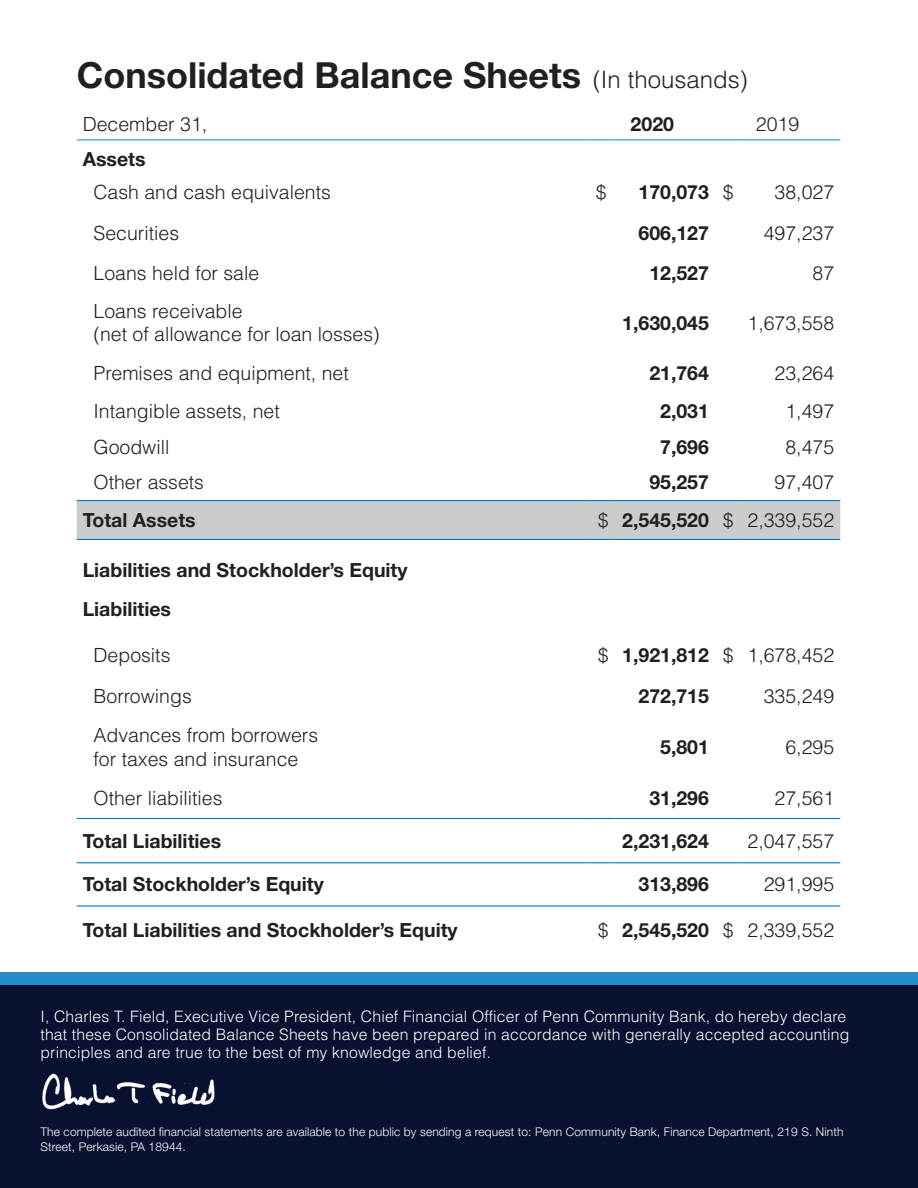
<style>
.page{position:relative;width:918px;height:1188px;background:#fff}
.page>*{position:absolute;margin:0;border:0;box-sizing:border-box;transform-origin:0 0}
.t1{font:700 36px "Helvetica Neue LT Std";color:#231f20}
.t2{font:300 19.5px/23.4px "Helvetica LT Std";color:#231f20}
.t3{font:700 19.5px "Helvetica Neue LT Std";color:#231f20}
.A_-_Main_Body_Text{font:300 15.75px/18px "Helvetica LT Std";letter-spacing:.01em;color:#fff}
.A_-_Main_Body_Text-2{font:300 12px/14.4px "Helvetica Neue LT Std";letter-spacing:.01em;color:#fff}
.s1{font-family:"Helvetica LT Std";font-weight:300;font-size:24px}
</style>
<div class="page">
<div style="left:0;top:972px;width:918px;height:14px;background:#278bc7"></div>
<hr style="left:77px;top:139px;width:513px;height:1px;background:#1c98ce">
<svg style="left:590px;top:139px;width:25px;height:1px"></svg>
<hr style="left:615px;top:139px;width:100px;height:1px;background:#1c98ce">
<svg style="left:715px;top:139px;width:25px;height:1px"></svg>
<hr style="left:740px;top:139px;width:100px;height:1px;background:#1c98ce">
<svg style="left:77px;top:500px;width:763px;height:40px;background:#c2c7cb"></svg>
<hr style="left:740px;top:539px;width:100px;height:1px;background:#0077bd">
<hr style="left:77px;top:818px;width:513px;height:1px;background:#0077bd">
<svg style="left:590px;top:818px;width:25px;height:1px"></svg>
<hr style="left:615px;top:818px;width:100px;height:1px;background:#0077bd">
<svg style="left:715px;top:818px;width:25px;height:1px"></svg>
<hr style="left:740px;top:818px;width:100px;height:1px;background:#0077bd">
<hr style="left:77px;top:862px;width:513px;height:1px;background:#0077bd">
<svg style="left:590px;top:862px;width:25px;height:1px"></svg>
<hr style="left:615px;top:862px;width:100px;height:1px;background:#0077bd">
<svg style="left:715px;top:862px;width:25px;height:1px"></svg>
<hr style="left:740px;top:862px;width:100px;height:1px;background:#0077bd">
<hr style="left:77px;top:905px;width:513px;height:2px;background:#0077bd">
<hr style="left:590px;top:905px;width:25px;height:2px;background:#0077bd">
<hr style="left:615px;top:905px;width:100px;height:2px;background:#0077bd">
<hr style="left:715px;top:905px;width:25px;height:2px;background:#0077bd">
<hr style="left:740px;top:905px;width:100px;height:2px;background:#0077bd">
<div style="left:0;top:986px;width:918px;height:202px;background:#081130"></div>
<img style="left:42px;top:1073px;width:173px;height:37px">
<p class="t1" style="left:77px;top:53px;width:673px">Consolidated Balance Sheets <span class="s1">(In thousands)</span></p>
<p class="t2" style="left:83px;top:112px;width:126px">December 31,</p>
<p class="t3" style="left:631px;top:112px;width:45px">2020</p>
<p class="t2" style="left:756px;top:112px;width:45px">2019</p>
<p class="t3" style="left:83px;top:147px;width:64px">Assets</p>
<p class="t2" style="left:94px;top:180px;width:239px">Cash and cash equivalents</p>
<p class="t2" style="left:596px;top:180px;width:12px">$</p>
<p class="t3" style="left:639px;top:180px;width:72px">170,073</p>
<p class="t2" style="left:723px;top:180px;width:12px">$</p>
<p class="t2" style="left:775px;top:180px;width:61px">38,027</p>
<p class="t2" style="left:94px;top:221px;width:87px">Securities</p>
<p class="t3" style="left:639px;top:221px;width:72px">606,127</p>
<p class="t2" style="left:764px;top:221px;width:72px">497,237</p>
<p class="t2" style="left:94px;top:261px;width:167px">Loans held for sale</p>
<p class="t3" style="left:649px;top:261px;width:61px">12,527</p>
<p class="t2" style="left:813px;top:261px;width:23px">87</p>
<p class="t2" style="left:94px;top:299px;width:151px">Loans receivable</p>
<p class="t2" style="left:94px;top:323px;width:288px">(net of allowance for loan losses)</p>
<p class="t3" style="left:622px;top:311px;width:88px">1,630,045</p>
<p class="t2" style="left:748px;top:311px;width:88px">1,673,558</p>
<p class="t2" style="left:94px;top:362px;width:257px">Premises and equipment, net</p>
<p class="t3" style="left:649px;top:361px;width:61px">21,764</p>
<p class="t2" style="left:775px;top:362px;width:61px">23,264</p>
<p class="t2" style="left:94px;top:399px;width:188px">Intangible assets, net</p>
<p class="t3" style="left:660px;top:399px;width:50px">2,031</p>
<p class="t2" style="left:785px;top:399px;width:50px">1,497</p>
<p class="t2" style="left:94px;top:435px;width:77px">Goodwill</p>
<p class="t3" style="left:660px;top:435px;width:50px">7,696</p>
<p class="t2" style="left:785px;top:435px;width:50px">8,475</p>
<p class="t2" style="left:94px;top:470px;width:112px">Other assets</p>
<p class="t3" style="left:649px;top:470px;width:61px">95,257</p>
<p class="t2" style="left:775px;top:470px;width:61px">97,407</p>
<p class="t3" style="left:83px;top:508px;width:115px">Total Assets</p>
<p class="t2" style="left:598px;top:508px;width:12px">$</p>
<p class="t3" style="left:622px;top:508px;width:88px">2,545,520</p>
<p class="t2" style="left:723px;top:508px;width:12px">$</p>
<p class="t2" style="left:748px;top:508px;width:88px">2,339,552</p>
<p class="t3" style="left:83px;top:558px;width:326px">Liabilities and Stockholder’s Equity</p>
<p class="t3" style="left:83px;top:597px;width:90px">Liabilities</p>
<p class="t2" style="left:94px;top:644px;width:78px">Deposits</p>
<p class="t2" style="left:598px;top:644px;width:12px">$</p>
<p class="t3" style="left:622px;top:643px;width:88px">1,921,812</p>
<p class="t2" style="left:723px;top:644px;width:12px">$</p>
<p class="t2" style="left:748px;top:644px;width:88px">1,678,452</p>
<p class="t2" style="left:94px;top:684px;width:100px">Borrowings</p>
<p class="t3" style="left:639px;top:684px;width:72px">272,715</p>
<p class="t2" style="left:764px;top:684px;width:72px">335,249</p>
<p class="t2" style="left:94px;top:723px;width:226px">Advances from borrowers for taxes and insurance</p>
<p class="t3" style="left:660px;top:735px;width:50px">5,801</p>
<p class="t2" style="left:785px;top:735px;width:50px">6,295</p>
<p class="t2" style="left:94px;top:786px;width:130px">Other liabilities</p>
<p class="t3" style="left:649px;top:786px;width:61px">31,296</p>
<p class="t2" style="left:775px;top:786px;width:61px">27,561</p>
<p class="t3" style="left:83px;top:829px;width:140px">Total Liabilities</p>
<p class="t3" style="left:622px;top:829px;width:88px">2,231,624</p>
<p class="t2" style="left:748px;top:829px;width:88px">2,047,557</p>
<p class="t3" style="left:83px;top:872px;width:243px">Total Stockholder’s Equity</p>
<p class="t3" style="left:639px;top:872px;width:72px">313,896</p>
<p class="t2" style="left:764px;top:873px;width:72px">291,995</p>
<p class="t3" style="left:83px;top:918px;width:377px">Total Liabilities and Stockholder’s Equity</p>
<p class="t2" style="left:598px;top:918px;width:12px">$</p>
<p class="t3" style="left:622px;top:918px;width:88px">2,545,520</p>
<p class="t2" style="left:723px;top:918px;width:12px">$</p>
<p class="t2" style="left:748px;top:918px;width:88px">2,339,552</p>
<p class="A_-_Main_Body_Text" style="left:40px;top:1008px;width:810px">I, Charles T. Field, Executive Vice President, Chief Financial Officer of Penn Community Bank, do hereby declare that these Consolidated Balance Sheets have been prepared in accordance with generally accepted accounting principles and are true to the best of my knowledge and belief.</p>
<p class="A_-_Main_Body_Text-2" style="left:40px;top:1125px;width:805px">The complete audited financial statements are available to the public by sending a request to: Penn Community Bank, Finance Department, 219 S. Ninth<br>Street, Perkasie, PA 18944.</p>
</div>
